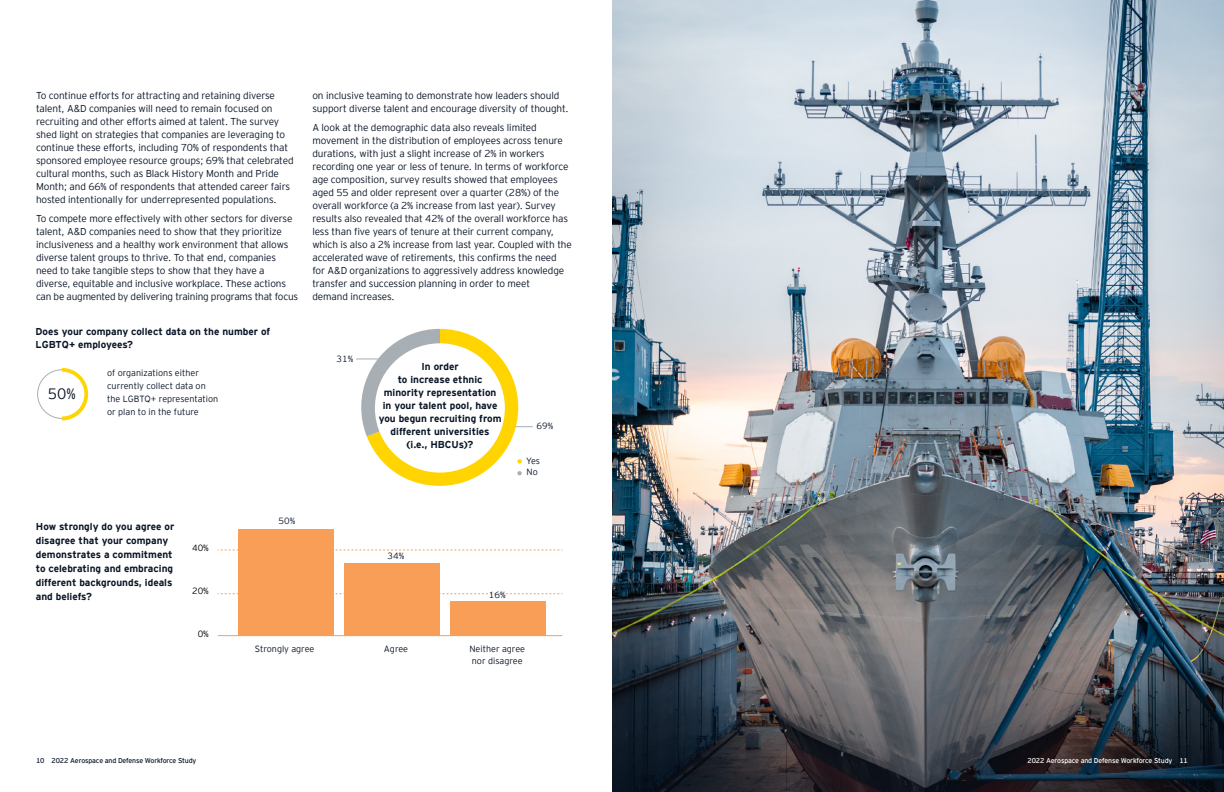
<style>
.page{position:relative;width:1224px;height:792px;background:#fff}
.page>*{position:absolute;margin:0;border:0;box-sizing:border-box;transform-origin:0 0}
.t1{font:300 15px "EY Interstate";color:#0a1627}
.t2{font:300 10px/13px "EY Interstate";letter-spacing:-.01em;color:#0a1627}
.t3{font:700 10px/13px "EY Interstate";color:#0a1627}
.t4{font:300 9px/13px "EY Interstate";color:#0a1627}
.t5{font:300 9px "EY Interstate";color:#000}
.t6{font:7px "EY Interstate";letter-spacing:-.02em;color:#0a1627}
.t7{font:7px "EY Interstate";letter-spacing:-.02em;color:#fff}
</style>
<div class="page">
<img style="left:612px;top:0;width:612px;height:564px">
<img style="left:612px;top:564px;width:612px;height:228px">
<svg style="left:218px;top:550px;width:344px;height:1px"></svg>
<svg style="left:218px;top:593px;width:344px;height:1px"></svg>
<hr style="left:218px;top:635px;width:344px;height:1px;background:#f89e57">
<div style="left:450px;top:602px;width:96px;height:34px;background:#f89e57"></div>
<div style="left:344px;top:563px;width:96px;height:73px;background:#f89e57"></div>
<div style="left:239px;top:529px;width:95px;height:107px;background:#f89e57"></div>
<div style="left:37px;top:370px;width:49px;height:49px;border:1px solid #a7afb5;border-radius:50%"></div>
<svg style="left:62px;top:368px;width:26px;height:52px"></svg>
<div style="left:39px;top:372px;width:45px;height:45px;background:#fff;border-radius:50%"></div>
<svg style="left:356px;top:329px;width:177px;height:157px"></svg>
<p class="t2" style="left:36px;top:89px;width:259px">To continue efforts for attracting and retaining diverse talent, A&amp;D companies will need to remain focused on recruiting and other efforts aimed at talent. The survey shed light on strategies that companies are leveraging to continue these efforts, including 70% of respondents that sponsored employee resource groups; 69% that celebrated cultural months, such as Black History Month and Pride Month; and 66% of respondents that attended career fairs hosted intentionally for underrepresented populations.</p>
<p class="t2" style="left:36px;top:212px;width:264px">To compete more effectively with other sectors for diverse talent, A&amp;D companies need to show that they prioritize inclusiveness and a healthy work environment that allows diverse talent groups to thrive. To that end, companies need to take tangible steps to show that they have a diverse, equitable and inclusive workplace. These actions can be augmented by delivering training programs that focus</p>
<p class="t3" style="left:36px;top:325px;width:236px">Does your company collect data on the number of<br>LGBTQ+ employees?</p>
<h1 class="t1" style="left:48px;top:383px;width:29px">50%</h1>
<p class="t4" style="left:107px;top:366px;width:113px">of organizations either currently collect data on the LGBTQ+ representation or plan to in the future</p>
<p class="t2" style="left:312px;top:89px;width:258px">on inclusive teaming to demonstrate how leaders should support diverse talent and encourage diversity of thought.</p>
<p class="t2" style="left:312px;top:121px;width:261px">A look at the demographic data also reveals limited movement in the distribution of employees across tenure durations, with just a slight increase of 2% in workers recording one year or less of tenure. In terms of workforce age composition, survey results showed that employees aged 55 and older represent over a quarter (28%) of the overall workforce (a 2% increase from last year). Survey results also revealed that 42% of the overall workforce has less than five years of tenure at their current company, which is also a 2% increase from last year. Coupled with the accelerated wave of retirements, this confirms the need for A&amp;D organizations to aggressively address knowledge transfer and succession planning in order to meet<br>demand increases.</p>
<p class="t4" style="left:337px;top:352px;width:18px">31%</p>
<p class="t3" style="left:379px;top:359px;width:124px;text-align:center">In order<br>to increase ethnic minority representation in your talent pool, have you begun recruiting from different universities<br>(i.e., HBCUs)?</p>
<p class="t4" style="left:537px;top:419px;width:18px">69%</p>
<p class="t4" style="left:526px;top:454px;width:15px;line-height:11.9px">Yes<br>No</p>
<p class="t3" style="left:36px;top:519px;width:140px;line-height:14px">How strongly do you agree or disagree that your company demonstrates a commitment to celebrating and embracing different backgrounds, ideals and beliefs?</p>
<p class="t5" style="left:192px;top:542px;width:18px">40%</p>
<p class="t5" style="left:192px;top:585px;width:18px">20%</p>
<p class="t5" style="left:198px;top:627px;width:13px">0%</p>
<p class="t4" style="left:279px;top:514px;width:18px">50%</p>
<p class="t4" style="left:388px;top:549px;width:18px">34%</p>
<p class="t4" style="left:489px;top:588px;width:18px">16%</p>
<p class="t4" style="left:255px;top:642px;width:61px">Strongly agree</p>
<p class="t4" style="left:384px;top:642px;width:26px">Agree</p>
<p class="t4" style="left:469px;top:642px;width:57px;line-height:12px">Neither agree nor disagree</p>
<p class="t6" style="left:36px;top:756px;width:162px">10 2022 Aerospace and Defense Workforce Study</p>
<p class="t7" style="left:1028px;top:756px;width:162px">2022 Aerospace and Defense Workforce Study 11</p>
</div>
